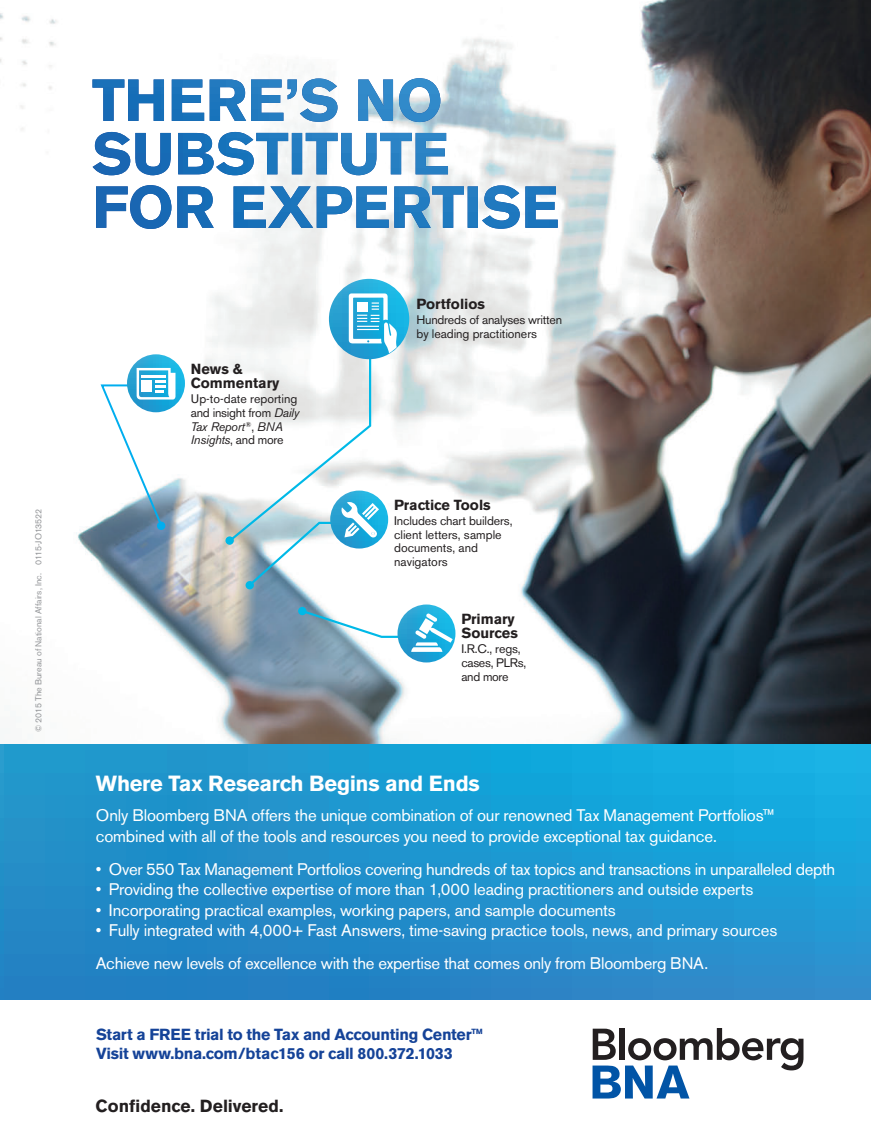
<style>
.page{position:relative;width:871px;height:1144px;background:#fff}
.page>*{position:absolute;margin:0;border:0;box-sizing:border-box;transform-origin:0 0}
.t1{font:700 21.75px "Akzidenz Grotesk BE";letter-spacing:-.01em;color:#fff}
.t2{font:700 17.4px "Akzidenz Grotesk BE";color:#231f20}
.t3{font:16.65px/20.2px "Akzidenz Grotesk BE";letter-spacing:-.015em;color:#fff}
.t4{font:700 15.9px/19.5px "Akzidenz Grotesk BE";letter-spacing:-.02em;color:#154398}
.t5{font:700 14.55px/14.5px "Akzidenz Grotesk BE";color:#231f20}
.t6{font:12.3px/13.8px "Akzidenz Grotesk BE";letter-spacing:-.005em;color:#231f20}
.t7{font:12.3px/13.8px "Akzidenz Grotesk BE";letter-spacing:-.025em;color:#231f20}
.t8{font:8.7px "Akzidenz Grotesk BE";letter-spacing:.005em;color:#939598}
.s1{font-style:italic}
</style>
<div class="page">
<img style="left:0;top:0;width:871px;height:745px">
<div style="left:157px;top:521px;width:8px;height:9px;background:#00aeef;border-radius:50%"></div>
<svg style="left:127px;top:354px;width:58px;height:58px"></svg>
<svg style="left:99px;top:368px;width:76px;height:157px"></svg>
<div style="left:246px;top:581px;width:8px;height:8px;background:#00b9e7;border-radius:50%"></div>
<svg style="left:298px;top:607px;width:8px;height:8px"></svg>
<svg style="left:329px;top:279px;width:80px;height:80px"></svg>
<svg style="left:226px;top:293px;width:171px;height:294px"></svg>
<svg style="left:300px;top:608px;width:105px;height:31px"></svg>
<svg style="left:397px;top:604px;width:58px;height:58px"></svg>
<svg style="left:411px;top:613px;width:42px;height:39px"></svg>
<svg style="left:592px;top:1028px;width:211px;height:70px"></svg>
<svg style="left:92px;top:78px;width:466px;height:151px"></svg>
<svg style="left:92px;top:78px;width:348px;height:97px"></svg>
<svg style="left:0;top:745px;width:871px;height:254px;background:#1f94ce"></svg>
<svg style="left:0;top:0;width:4px;height:7px"></svg>
<svg style="left:866px;top:0;width:5px;height:7px"></svg>
<p class="t8" style="left:33px;top:732px;width:225px;rotate:-90deg">© 2015 The Bureau of National Affairs, Inc. 0115-JO13522</p>
<p class="t5" style="left:191px;top:361px;width:90px">News &amp;<br>Commentary</p>
<p class="t6" style="left:191px;top:392px;width:110px">Up-to-date reporting and insight from <span class="s1">Daily<br>Tax Report</span><sup>®</sup>, <span class="s1">BNA<br>Insights</span>, and more</p>
<p class="t5" style="left:416px;top:297px;width:70px">Portfolios</p>
<p class="t6" style="left:416px;top:313px;width:147px">Hundreds of analyses written by leading practitioners</p>
<p class="t5" style="left:394px;top:498px;width:98px">Practice Tools</p>
<p class="t6" style="left:394px;top:513px;width:120px">Includes chart builders, client letters, sample documents, and navigators</p>
<p class="t5" style="left:461px;top:611px;width:58px">Primary<br>Sources</p>
<p class="t7" style="left:461px;top:642px;width:66px">I.R.C., regs, cases, PLRs, and more</p>
<h1 class="t1" style="left:96px;top:770px;width:385px">Where Tax Research Begins and Ends</h1>
<p class="t3" style="left:96px;top:805px;width:680px">Only Bloomberg BNA offers the unique combination of our renowned Tax Management Portfolios™ combined with all of the tools and resources you need to provide exceptional tax guidance.</p>
<p class="t3" style="left:96px;top:859px;width:741px">• Over 550 Tax Management Portfolios covering hundreds of tax topics and transactions in unparalleled depth</p>
<p class="t3" style="left:96px;top:879px;width:659px">• Providing the collective expertise of more than 1,000 leading practitioners and outside experts</p>
<p class="t3" style="left:96px;top:899px;width:521px">• Incorporating practical examples, working papers, and sample documents</p>
<p class="t3" style="left:96px;top:913px;width:683px;line-height:33.3px">• Fully integrated with 4,000+ Fast Answers, time-saving practice tools, news, and primary sources<br>Achieve new levels of excellence with the expertise that comes only from Bloomberg BNA.</p>
<p class="t4" style="left:96px;top:1024px;width:388px">Start a FREE trial to the Tax and Accounting Center™<br>Visit www.bna.com/btac156 or call 800.372.1033</p>
<p class="t2" style="left:96px;top:1095px;width:189px">Confidence. Delivered.</p>
</div>
